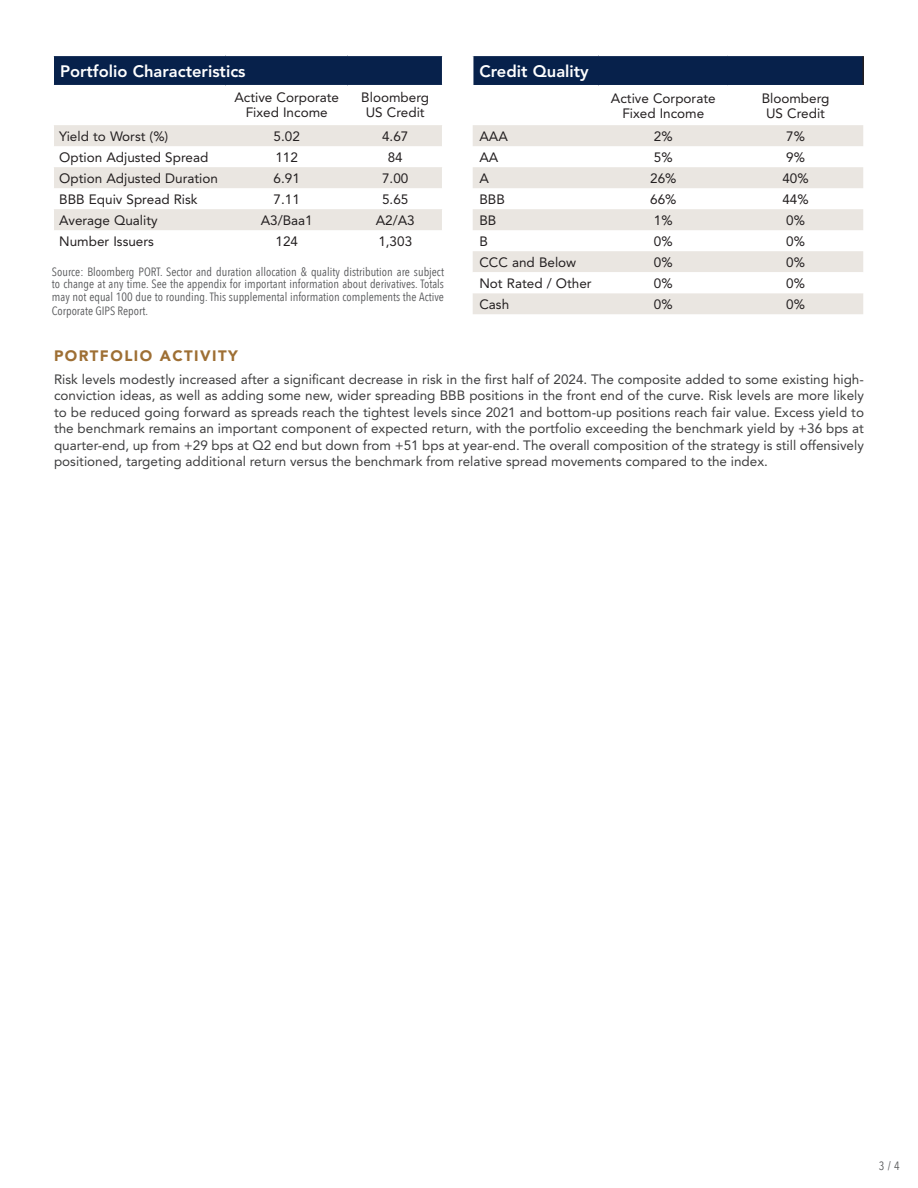
<style>
.page{position:relative;width:918px;height:1188px;background:#fff}
.page>*{position:absolute;margin:0;border:0;box-sizing:border-box;transform-origin:0 0}
.t1{font:800 16.5px "Avenir LT Std";color:#fff}
.t2{font:900 15px "Avenir LT Std";letter-spacing:.1em;color:#9e6f34}
.t3{font:13.5px/16.5px "Avenir LT Std";color:#3e3e3f;text-align:justify}
.t4{font:13.5px/15px "Avenir LT Std";color:#231f20;text-align:center}
.t5{font:12px/13px "Avenir Next Condensed";color:#57585a;text-align:justify}
</style>
<div class="page">
<div style="left:53px;top:55px;width:390px;height:31px;background:#07214b"></div>
<hr style="left:52px;top:55px;width:174px;height:1px;background:#fff">
<hr style="left:52px;top:56px;width:2px;height:29px;background:#fff">
<hr style="left:226px;top:55px;width:122px;height:1px;background:#fff">
<hr style="left:348px;top:55px;width:95px;height:1px;background:#fff">
<svg style="left:442px;top:56px;width:1px;height:29px"></svg>
<hr style="left:52px;top:85px;width:174px;height:1px;background:#fff">
<hr style="left:226px;top:85px;width:122px;height:1px;background:#fff">
<hr style="left:348px;top:85px;width:95px;height:1px;background:#fff">
<svg style="left:54px;top:125px;width:388px;height:105px"></svg>
<div style="left:473px;top:55px;width:390px;height:31px;background:#07214b"></div>
<svg style="left:473px;top:125px;width:390px;height:189px;fill:#eae6e1"></svg>
<svg style="left:473px;top:272px;width:390px;height:21px"></svg>
<hr style="left:472px;top:55px;width:127px;height:1px;background:#fff">
<hr style="left:599px;top:55px;width:129px;height:1px;background:#fff">
<hr style="left:728px;top:55px;width:136px;height:1px;background:#fff">
<hr style="left:862px;top:56px;width:2px;height:29px;background:#231f20">
<hr style="left:472px;top:85px;width:127px;height:1px;background:#fff">
<hr style="left:599px;top:85px;width:129px;height:1px;background:#fff">
<hr style="left:728px;top:85px;width:136px;height:1px;background:#fff">
<p class="t1" style="left:60px;top:61px;width:187px">Portfolio Characteristics</p>
<p class="t4" style="left:234px;top:90px;width:106px">Active Corporate<br>Fixed Income</p>
<p class="t4" style="left:361px;top:90px;width:69px">Bloomberg<br>US Credit</p>
<p class="t4" style="left:59px;top:129px;width:111px">Yield to Worst (%)</p>
<p class="t4" style="left:274px;top:129px;width:28px">5.02</p>
<p class="t4" style="left:382px;top:129px;width:28px">4.67</p>
<p class="t4" style="left:59px;top:150px;width:151px">Option Adjusted Spread</p>
<p class="t4" style="left:275px;top:150px;width:24px">112</p>
<p class="t4" style="left:388px;top:150px;width:17px">84</p>
<p class="t4" style="left:59px;top:171px;width:160px">Option Adjusted Duration</p>
<p class="t4" style="left:274px;top:171px;width:28px">6.91</p>
<p class="t4" style="left:382px;top:171px;width:28px">7.00</p>
<p class="t4" style="left:59px;top:192px;width:140px">BBB Equiv Spread Risk</p>
<p class="t4" style="left:274px;top:192px;width:28px">7.11</p>
<p class="t4" style="left:382px;top:192px;width:28px">5.65</p>
<p class="t4" style="left:59px;top:213px;width:100px">Average Quality</p>
<p class="t4" style="left:261px;top:213px;width:54px">A3/Baa1</p>
<p class="t4" style="left:376px;top:213px;width:41px">A2/A3</p>
<p class="t4" style="left:59px;top:234px;width:96px">Number Issuers</p>
<p class="t4" style="left:276px;top:234px;width:24px">124</p>
<p class="t4" style="left:378px;top:234px;width:35px">1,303</p>
<p class="t5" style="left:52px;top:264px;width:394px">Source: Bloomberg PORT. Sector and duration allocation &amp; quality distribution are subject to change at any time. See the appendix for important information about derivatives. Totals may not equal 100 due to rounding. This supplemental information complements the Active Corporate GIPS Report.</p>
<p class="t1" style="left:479px;top:61px;width:111px">Credit Quality</p>
<p class="t4" style="left:611px;top:91px;width:106px">Active Corporate<br>Fixed Income</p>
<p class="t4" style="left:762px;top:91px;width:69px">Bloomberg<br>US Credit</p>
<p class="t4" style="left:479px;top:129px;width:30px">AAA</p>
<p class="t4" style="left:654px;top:129px;width:20px">2%</p>
<p class="t4" style="left:786px;top:129px;width:20px">7%</p>
<p class="t4" style="left:479px;top:150px;width:21px">AA</p>
<p class="t4" style="left:654px;top:150px;width:20px">5%</p>
<p class="t4" style="left:786px;top:150px;width:20px">9%</p>
<p class="t4" style="left:479px;top:171px;width:11px">A</p>
<p class="t4" style="left:650px;top:171px;width:28px">26%</p>
<p class="t4" style="left:782px;top:171px;width:28px">40%</p>
<p class="t4" style="left:479px;top:192px;width:27px">BBB</p>
<p class="t4" style="left:650px;top:192px;width:28px">66%</p>
<p class="t4" style="left:782px;top:192px;width:28px">44%</p>
<p class="t4" style="left:479px;top:213px;width:19px">BB</p>
<p class="t4" style="left:654px;top:213px;width:20px">1%</p>
<p class="t4" style="left:786px;top:213px;width:20px">0%</p>
<p class="t4" style="left:479px;top:234px;width:10px">B</p>
<p class="t4" style="left:654px;top:234px;width:20px">0%</p>
<p class="t4" style="left:786px;top:234px;width:20px">0%</p>
<p class="t4" style="left:479px;top:255px;width:98px">CCC and Below</p>
<p class="t4" style="left:654px;top:255px;width:20px">0%</p>
<p class="t4" style="left:786px;top:255px;width:20px">0%</p>
<p class="t4" style="left:479px;top:276px;width:114px">Not Rated / Other</p>
<p class="t4" style="left:654px;top:276px;width:20px">0%</p>
<p class="t4" style="left:786px;top:276px;width:20px">0%</p>
<p class="t4" style="left:479px;top:297px;width:31px">Cash</p>
<p class="t4" style="left:654px;top:297px;width:20px">0%</p>
<p class="t4" style="left:786px;top:297px;width:20px">0%</p>
<p class="t2" style="left:54px;top:346px;width:186px">PORTFOLIO ACTIVITY</p>
<p class="t3" style="left:54px;top:371px;width:812px">Risk levels modestly increased after a significant decrease in risk in the first half of 2024. The composite added to some existing high&shy;conviction ideas, as well as adding some new, wider spreading BBB positions in the front end of the curve. Risk levels are more likely to be reduced going forward as spreads reach the tightest levels since 2021 and bottom-up positions reach fair value. Excess yield to the benchmark remains an important component of expected return, with the portfolio exceeding the benchmark yield by +36 bps at quarter-end, up from +29 bps at Q2 end but down from +51 bps at year-end. The overall composition of the strategy is still offensively positioned, targeting additional return versus the benchmark from relative spread movements compared to the index.</p>
<p class="t5" style="left:879px;top:1159px;width:23px">3 / 4</p>
</div>
